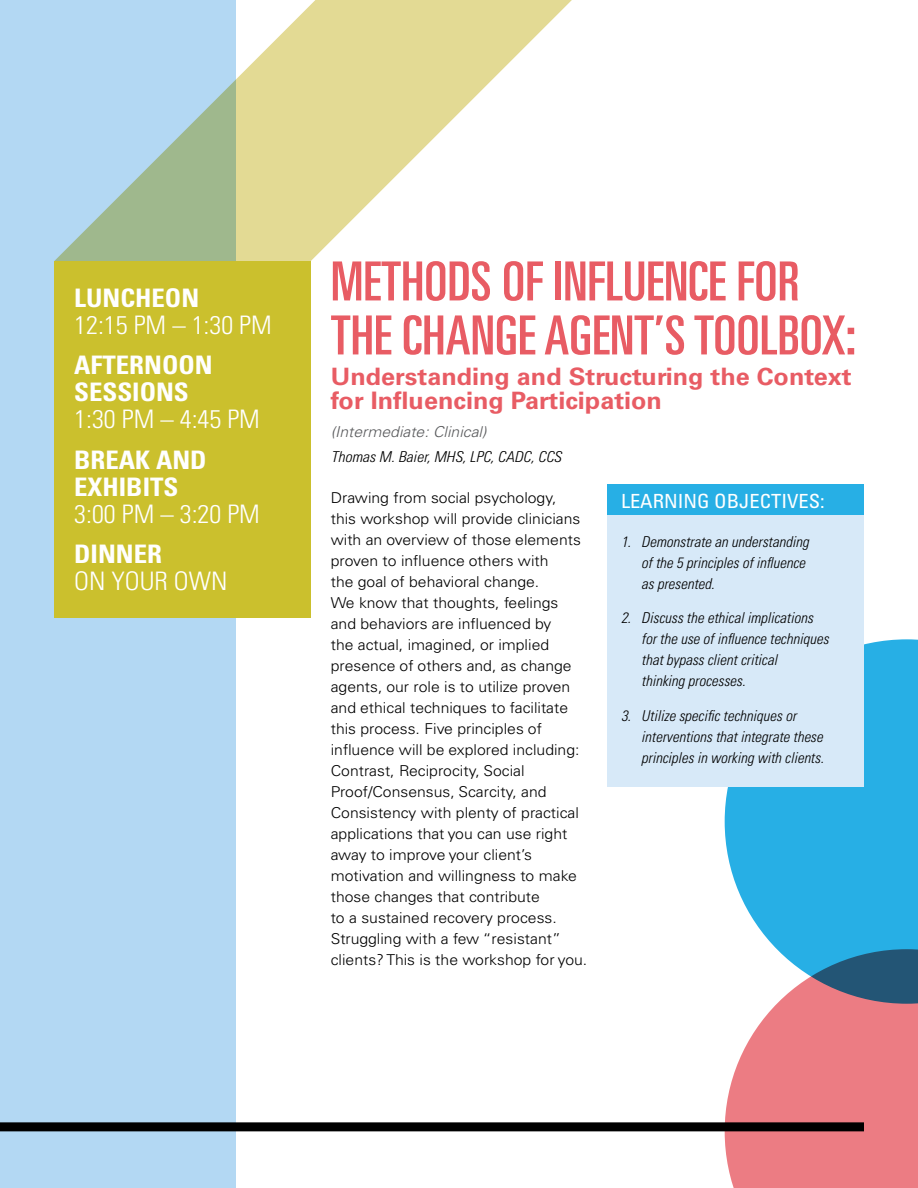
<style>
.page{position:relative;width:918px;height:1188px;background:#fff}
.page>*{position:absolute;margin:0;border:0;box-sizing:border-box;transform-origin:0 0}
.t1{font:54px/54px "Univers LT Pro Ult Cond";color:#e85c64;scale:1.05 1}
.t2{font:300 condensed 25.5px "Univers LT Pro";color:#fff;scale:1.05 1}
.t3{font:700 condensed 25.5px/27px "Univers LT Pro";color:#fff;scale:1.05 1}
.t4{font:700 24px/24px "Univers LT Pro 65";color:#e85c64;scale:1.05 1}
.t5{font:condensed 19.5px "Univers LT Pro";color:#fff;scale:1.05 1}
.t6{font:300 15px/21px "Univers LT Pro 45";color:#000;scale:1.05 1}
.t7{font:italic 300 condensed 15px/21px "Univers LT Pro";color:#000}
.t8{font:italic 300 condensed 15px "Univers LT Pro";color:#000;scale:1.05 1}
.t9{font:italic 300 15px "Univers LT Pro 45";color:#58595b;scale:1.05 1}
</style>
<div class="page">
<div style="left:725px;top:1004px;width:193px;height:184px;background:#ec7c83"></div>
<svg style="left:725px;top:639px;width:193px;height:365px;background:#45afdc"></svg>
<div style="left:0;top:0;width:235px;height:1188px;background:#b3d8f3"></div>
<div style="left:608px;top:484px;width:256px;height:33px;background:#27afe5"></div>
<div style="left:608px;top:515px;width:256px;height:98px;background:#d7e9f8"></div>
<div style="left:608px;top:592px;width:256px;height:118px;background:#d7e9f8"></div>
<div style="left:608px;top:689px;width:256px;height:98px;background:#d7e9f8"></div>
<svg style="left:54px;top:0;width:518px;height:261px"></svg>
<div style="left:54px;top:261px;width:256px;height:357px;background:#cbc02d"></div>
<div style="left:0;top:1122px;width:864px;height:9px;background:#000"></div>
<h2 class="t3" style="left:74px;top:284px;width:121px">LUNCHEON</h2>
<h2 class="t2" style="left:74px;top:308px;width:190px">12:15 PM – 1:30 PM</h2>
<h2 class="t3" style="left:74px;top:351px;width:133px">AFTERNOON<br>SESSIONS</h2>
<h2 class="t2" style="left:74px;top:402px;width:178px">1:30 PM – 4:45 PM</h2>
<h2 class="t3" style="left:74px;top:446px;width:128px">BREAK AND<br>EXHIBITS</h2>
<h2 class="t2" style="left:74px;top:497px;width:178px">3:00 PM – 3:20 PM</h2>
<h2 class="t3" style="left:74px;top:540px;width:85px">DINNER</h2>
<h2 class="t2" style="left:74px;top:564px;width:147px">ON YOUR OWN</h2>
<h1 class="t1" style="left:331px;top:251px;width:502px">METHODS OF INFLUENCE FOR<br>THE CHANGE AGENT’S TOOLBOX:</h1>
<h3 class="t4" style="left:331px;top:364px;width:498px">Understanding and Structuring the Context for Influencing Participation</h3>
<p class="t9" style="left:331px;top:422px;width:150px">(Intermediate: Clinical)</p>
<p class="t8" style="left:331px;top:446px;width:221px">Thomas M. Baier, MHS, LPC, CADC, CCS</p>
<p class="t6" style="left:331px;top:487px;width:246px">Drawing from social psychology,<br>this workshop will provide clinicians with an overview of those elements proven to influence others with<br>the goal of behavioral change.<br>We know that thoughts, feelings and behaviors are influenced by<br>the actual, imagined, or implied presence of others and, as change agents, our role is to utilize proven and ethical techniques to facilitate this process. Five principles of influence will be explored including:<br>Contrast, Reciprocity, Social Proof/Consensus, Scarcity, and Consistency with plenty of practical applications that you can use right away to improve your client’s motivation and willingness to make those changes that contribute<br>to a sustained recovery process.<br>Struggling with a few “resistant” clients? This is the workshop for you.</p>
<h3 class="t5" style="left:621px;top:489px;width:195px">LEARNING OBJECTIVES:</h3>
<p class="t7" style="left:641px;top:530px;width:169px;text-indent:-20px">1. Demonstrate an understanding of the 5 principles of influence as presented.</p>
<p class="t7" style="left:641px;top:607px;width:189px;text-indent:-20px">2. Discuss the ethical implications for the use of influence techniques that bypass client critical<br>thinking processes.</p>
<p class="t7" style="left:641px;top:704px;width:184px;text-indent:-20px">3. Utilize specific techniques or interventions that integrate these principles in working with clients.</p>
</div>
